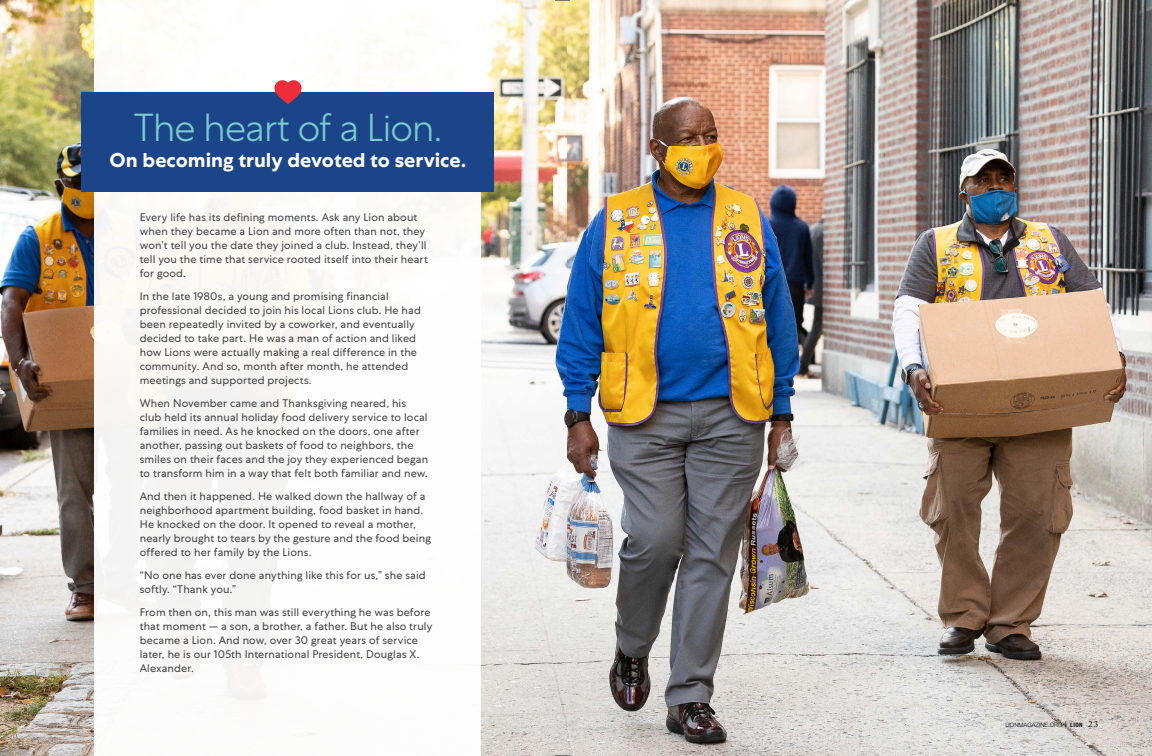
<style>
.page{position:relative;width:1152px;height:756px;background:#fff}
.page>*{position:absolute;margin:0;border:0;box-sizing:border-box;transform-origin:0 0}
.t1{font:300 38px "Centra No 1";letter-spacing:-.02em;color:#79cdcd}
.t2{font:700 20px "Centra No 1";color:#fff}
.t3{font:11px/14px "Centra No 1";letter-spacing:.01em;color:#414042}
.t4{font:300 6px "Helvetica Neue LT Std";color:#000}
.s1{font-weight:500}
.s2{font-weight:700;font-stretch:condensed}
.s3{font-family:"Adobe Caslon Pro";font-weight:400;font-size:9px}
</style>
<div class="page">
<img style="left:0;top:0;width:567px;height:756px">
<div style="left:94px;top:0;width:387px;height:756px;background:#fff"></div>
<div style="left:82px;top:93px;width:412px;height:99px;background:#1c4489"></div>
<svg style="left:274px;top:80px;width:28px;height:24px"></svg>
<img style="left:567px;top:0;width:585px;height:756px">
<svg style="left:576px;top:0;width:30px;height:1px"></svg>
<svg style="left:576px;top:755px;width:30px;height:1px"></svg>
<svg style="left:546px;top:0;width:24px;height:1px"></svg>
<svg style="left:546px;top:755px;width:24px;height:1px"></svg>
<h1 class="t1" style="left:134px;top:106px;width:310px">The heart of a Lion.</h1>
<h2 class="t2" style="left:110px;top:148px;width:358px">On becoming truly devoted to service.</h2>
<p class="t3" style="left:140px;top:210px;width:290px">Every life has its defining moments. Ask any Lion about when they became a Lion and more often than not, they won’t tell you the date they joined a club. Instead, they’ll tell you the time that service rooted itself into their heart for good.</p>
<p class="t3" style="left:140px;top:289px;width:283px">In the late 1980s, a young and promising financial professional decided to join his local Lions club. He had been repeatedly invited by a coworker, and eventually decided to take part. He was a man of action and liked how Lions were actually making a real difference in the community. And so, month after month, he attended meetings and supported projects.</p>
<p class="t3" style="left:140px;top:396px;width:290px">When November came and Thanksgiving neared, his club held its annual holiday food delivery service to local families in need. As he knocked on the doors, one after another, passing out baskets of food to neighbors, the smiles on their faces and the joy they experienced began to transform him in a way that felt both familiar and new.</p>
<p class="t3" style="left:140px;top:489px;width:293px">And then it happened. He walked down the hallway of a neighborhood apartment building, food basket in hand.<br>He knocked on the door. It opened to reveal a mother, nearly brought to tears by the gesture and the food being offered to her family by the Lions.</p>
<p class="t3" style="left:140px;top:568px;width:288px">“No one has ever done anything like this for us,” she said softly. “Thank you.”</p>
<p class="t3" style="left:140px;top:605px;width:294px">From then on, this man was still everything he was before that moment — a son, a brother, a father. But he also truly became a Lion. And now, over 30 great years of service later, he is our 105th International President, Douglas X.<br>Alexander.</p>
<p class="t4" style="left:1005px;top:721px;width:94px">LIONMAGAZINE.ORG <span class="s1">|</span> <span class="s2">LION</span> <span class="s3">23</span></p>
</div>
